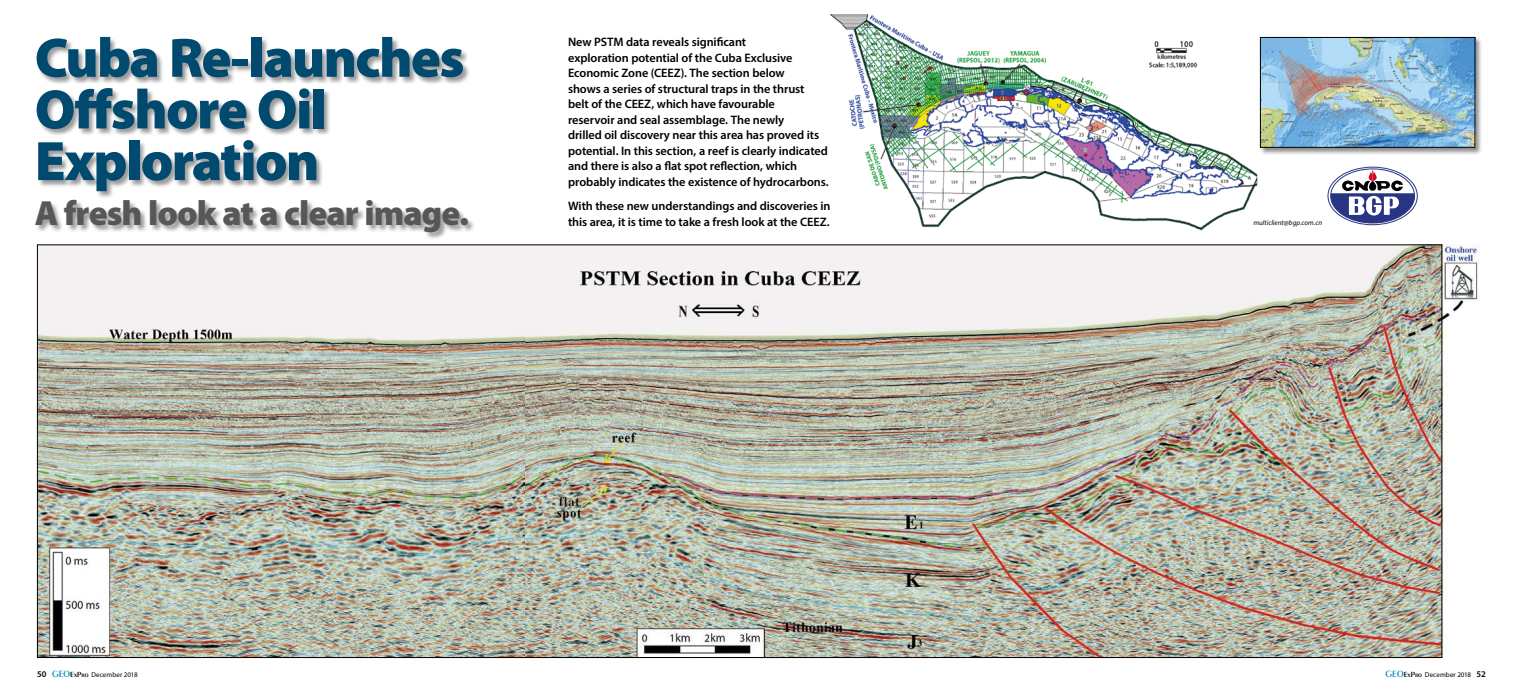
<style>
.page{position:relative;width:1523px;height:695px;background:#fff}
.page>*{position:absolute;margin:0;border:0;box-sizing:border-box;transform-origin:0 0}
.Title_02_36pt_BL{font:900 56px/51.6px "Myriad Pro";letter-spacing:-.035em;color:#004a6f}
.Title_02_36pt_BL-2{font:900 35px "Myriad Pro";letter-spacing:-.025em;color:#575756}
.Subtitle_02_14pt_SB{font:600 12.25px/15.5px "Myriad Pro";letter-spacing:-.005em;color:#000}
.t1{font:7px "Myriad Pro";letter-spacing:.01em;color:#000}
.Caption_NEW{font:italic 7px "Myriad Pro";letter-spacing:.005em;color:#000}
.s1{font-weight:600;font-size:8.75px}
.s2{font-family:"Peignot";font-weight:600;font-size:9.62px;color:#068ec2}
.s3{font-family:"Peignot";font-weight:600;font-size:7.88px}
</style>
<div class="page">
<div style="left:35px;top:37px;width:441px;height:202px;background:#000;opacity:.4"></div>
<div style="left:1328px;top:167px;width:90px;height:58px;border:1px solid #283583;border-radius:50%"></div>
<svg style="left:1331px;top:169px;width:83px;height:54px"></svg>
<img style="left:39px;top:244px;width:1441px;height:413px">
<img style="left:830px;top:14px;width:428px;height:217px">
<div style="left:1259px;top:36px;width:224px;height:119px;background:#000;opacity:.45"></div>
<img style="left:1262px;top:39px;width:211px;height:106px">
<div style="left:1260px;top:37px;width:215px;height:110px;border:1px solid #000"></div>
<p class="Title_02_36pt_BL" style="left:35px;top:33px;width:431px">Cuba Re-launches<br>Offshore Oil<br>Exploration</p>
<p class="Title_02_36pt_BL-2" style="left:35px;top:193px;width:436px">A fresh look at a clear image.</p>
<p class="Subtitle_02_14pt_SB" style="left:568px;top:34px;width:262px">New PSTM data reveals significant<br>exploration potential of the Cuba Exclusive Economic Zone (CEEZ). The section below<br>shows a series of structural traps in the thrust<br>belt of the CEEZ, which have favourable<br>reservoir and seal assemblage. The newly<br>drilled oil discovery near this area has proved its potential. In this section, a reef is clearly indicated and there is also a flat spot reflection, which probably indicates the existence of hydrocarbons.</p>
<p class="Subtitle_02_14pt_SB" style="left:568px;top:198px;width:264px">With these new understandings and discoveries in this area, it is time to take a fresh look at the CEEZ.</p>
<p class="Caption_NEW" style="left:1253px;top:218px;width:70px">multiclient@bgp.com.cn</p>
<p class="t1" style="left:37px;top:670px;width:102px"><span class="s1">50</span> <span class="s2">GEO</span><span class="s3">ExPro</span> December 2018</p>
<p class="t1" style="left:1386px;top:670px;width:102px"><span class="s2">GEO</span><span class="s3">ExPro</span> December 2018 <span class="s1">52</span></p>
</div>
